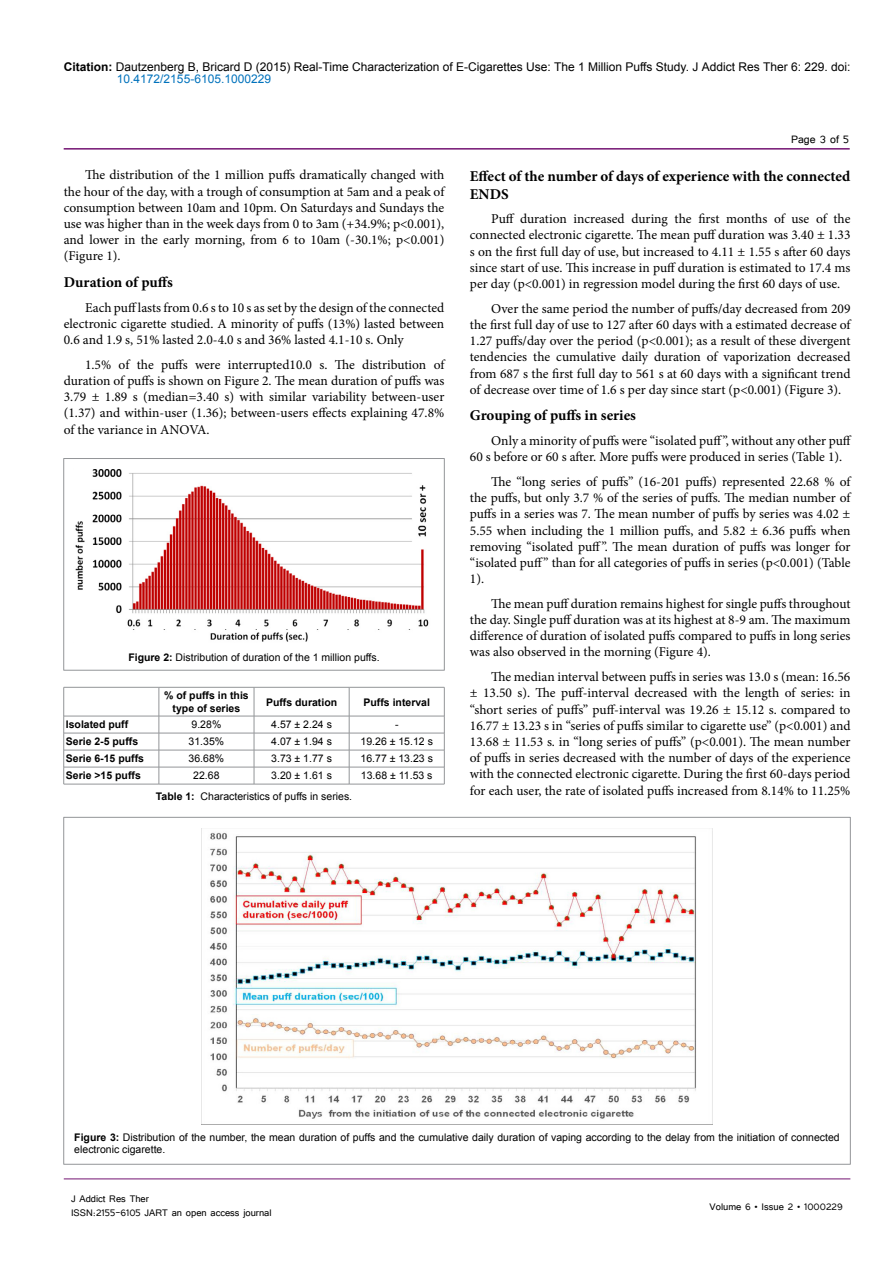
<style>
.page{position:relative;width:893px;height:1263px;background:#fff}
.page>*{position:absolute;margin:0;border:0;box-sizing:border-box;transform-origin:0 0}
.SSH{font:700 15px/18px "Minion Pro";color:#000}
.t1{font:13.5px/16.2px "Minion Pro";color:#000;text-align:justify}
.t2{font:13.5px "Tunga";color:#000}
.t3{font:12px/12.6px "Arial";color:#000}
.t4{font:12px/14.4px "Tunga";color:#000}
.No_Spacing{font:10.5px/12.6px "Arial";color:#000}
.t5{font:700 10.5px/12.6px "Arial";color:#000;text-align:center}
.s1{font-weight:700}
.s2{color:#0072bc}
</style>
<div class="page">
<hr style="left:64px;top:148px;width:786px;height:2px;background:#741472">
<hr style="left:64px;top:1179px;width:786px;height:1px;background:#741472">
<div style="left:64px;top:458px;width:380px;height:212px;border:1px solid #939598"></div>
<img style="left:75px;top:469px;width:354px;height:173px">
<img style="left:209px;top:832px;width:487px;height:287px">
<hr style="left:64px;top:687px;width:95px;height:1px;background:#939598">
<hr style="left:159px;top:687px;width:95px;height:1px;background:#939598">
<hr style="left:254px;top:687px;width:95px;height:1px;background:#939598">
<hr style="left:349px;top:687px;width:95px;height:1px;background:#939598">
<hr style="left:64px;top:716px;width:95px;height:1px;background:#939598">
<hr style="left:159px;top:716px;width:95px;height:1px;background:#939598">
<hr style="left:254px;top:716px;width:95px;height:1px;background:#939598">
<hr style="left:349px;top:716px;width:95px;height:1px;background:#939598">
<hr style="left:64px;top:733px;width:95px;height:1px;background:#939598">
<hr style="left:159px;top:733px;width:95px;height:1px;background:#939598">
<hr style="left:254px;top:733px;width:95px;height:1px;background:#939598">
<hr style="left:349px;top:733px;width:95px;height:1px;background:#939598">
<hr style="left:64px;top:750px;width:95px;height:1px;background:#939598">
<hr style="left:159px;top:750px;width:95px;height:1px;background:#939598">
<hr style="left:254px;top:750px;width:95px;height:1px;background:#939598">
<hr style="left:349px;top:750px;width:95px;height:1px;background:#939598">
<hr style="left:64px;top:767px;width:95px;height:1px;background:#939598">
<svg style="left:63px;top:687px;width:1px;height:97px"></svg>
<hr style="left:159px;top:767px;width:95px;height:1px;background:#939598">
<svg style="left:159px;top:687px;width:1px;height:97px"></svg>
<hr style="left:254px;top:767px;width:95px;height:1px;background:#939598">
<svg style="left:254px;top:687px;width:1px;height:97px"></svg>
<hr style="left:349px;top:767px;width:95px;height:1px;background:#939598">
<svg style="left:349px;top:687px;width:1px;height:97px"></svg>
<svg style="left:444px;top:687px;width:1px;height:97px"></svg>
<hr style="left:64px;top:784px;width:95px;height:1px;background:#939598">
<hr style="left:159px;top:784px;width:95px;height:1px;background:#939598">
<hr style="left:254px;top:784px;width:95px;height:1px;background:#939598">
<hr style="left:349px;top:784px;width:95px;height:1px;background:#939598">
<p class="t3" style="left:117px;top:60px;width:735px;text-indent:-53px"><span class="s1">Citation:</span> Dautzenberg B, Bricard D (2015) Real-Time Characterization of E-Cigarettes Use: The 1 Million Puffs Study. J Addict Res Ther 6: 229. doi:<br><span class="s2">10.4172/2155-6105.1000229</span></p>
<p class="t1" style="left:64px;top:167px;width:382px;text-indent:21px">The distribution of the 1 million puffs dramatically changed with the hour of the day, with a trough of consumption at 5am and a peak of consumption between 10am and 10pm. On Saturdays and Sundays the use was higher than in the week days from 0 to 3am (+34.9%; p&lt;0.001), and lower in the early morning, from 6 to 10am (-30.1%; p&lt;0.001) (Figure 1).</p>
<p class="SSH" style="left:64px;top:273px;width:111px">Duration of puffs</p>
<p class="t1" style="left:64px;top:299px;width:382px;text-indent:21px">Each puff lasts from 0.6 s to 10 s as set by the design of the connected electronic cigarette studied. A minority of puffs (13%) lasted between 0.6 and 1.9 s, 51% lasted 2.0-4.0 s and 36% lasted 4.1-10 s. Only</p>
<p class="t1" style="left:64px;top:356px;width:382px;text-indent:21px">1.5% of the puffs were interrupted10.0 s. The distribution of duration of puffs is shown on Figure 2. The mean duration of puffs was 3.79 ± 1.89 s (median=3.40 s) with similar variability between-user (1.37) and within-user (1.36); between-users effects explaining 47.8% of the variance in ANOVA.</p>
<p class="No_Spacing" style="left:128px;top:651px;width:253px"><span class="s1">Figure 2:</span> Distribution of duration of the 1 million puffs.</p>
<p class="t5" style="left:164px;top:689px;width:86px">% of puffs in this type of series</p>
<p class="t5" style="left:266px;top:696px;width:73px">Puffs duration</p>
<p class="t5" style="left:363px;top:696px;width:68px">Puffs interval</p>
<p class="t5" style="left:66px;top:719px;width:64px">Isolated puff</p>
<p class="No_Spacing" style="left:192px;top:718px;width:31px">9.28%</p>
<p class="No_Spacing" style="left:271px;top:718px;width:62px">4.57 ± 2.24 s</p>
<p class="No_Spacing" style="left:395px;top:718px;width:5px">-</p>
<p class="t5" style="left:66px;top:736px;width:74px">Serie 2-5 puffs</p>
<p class="No_Spacing" style="left:189px;top:735px;width:37px">31.35%</p>
<p class="No_Spacing" style="left:271px;top:735px;width:62px">4.07 ± 1.94 s</p>
<p class="No_Spacing" style="left:361px;top:735px;width:74px">19.26 ± 15.12 s</p>
<p class="t5" style="left:66px;top:753px;width:80px">Serie 6-15 puffs</p>
<p class="No_Spacing" style="left:189px;top:752px;width:37px">36.68%</p>
<p class="No_Spacing" style="left:271px;top:752px;width:62px">3.73 ± 1.77 s</p>
<p class="No_Spacing" style="left:361px;top:752px;width:74px">16.77 ± 13.23 s</p>
<p class="t5" style="left:66px;top:770px;width:76px">Serie &gt;15 puffs</p>
<p class="No_Spacing" style="left:193px;top:769px;width:28px">22.68</p>
<p class="No_Spacing" style="left:271px;top:769px;width:62px">3.20 ± 1.61 s</p>
<p class="No_Spacing" style="left:361px;top:769px;width:73px">13.68 ± 11.53 s</p>
<p class="No_Spacing" style="left:156px;top:790px;width:198px"><span class="s1">Table 1:</span> Characteristics of puffs in series.</p>
<p class="t2" style="left:791px;top:131px;width:59px">Page 3 of 5</p>
<p class="SSH" style="left:470px;top:167px;width:382px">Effect of the number of days of experience with the connected<br>ENDS</p>
<p class="t1" style="left:470px;top:211px;width:382px;text-indent:21px">Puff duration increased during the first months of use of the connected electronic cigarette. The mean puff duration was 3.40 ± 1.33 s on the first full day of use, but increased to 4.11 ± 1.55 s after 60 days since start of use. This increase in puff duration is estimated to 17.4 ms per day (p&lt;0.001) in regression model during the first 60 days of use.</p>
<p class="t1" style="left:470px;top:300px;width:382px;text-indent:21px">Over the same period the number of puffs/day decreased from 209 the first full day of use to 127 after 60 days with a estimated decrease of 1.27 puffs/day over the period (p&lt;0.001); as a result of these divergent tendencies the cumulative daily duration of vaporization decreased from 687 s the first full day to 561 s at 60 days with a significant trend of decrease over time of 1.6 s per day since start (p&lt;0.001) (Figure 3).</p>
<p class="SSH" style="left:470px;top:406px;width:168px">Grouping of puffs in series</p>
<p class="t1" style="left:470px;top:433px;width:383px;text-indent:21px">Only a minority of puffs were “isolated puff”, without any other puff<br>60 s before or 60 s after. More puffs were produced in series (Table 1).</p>
<p class="t1" style="left:470px;top:474px;width:382px;text-indent:21px">The “long series of puffs” (16-201 puffs) represented 22.68 % of the puffs, but only 3.7 % of the series of puffs. The median number of puffs in a series was 7. The mean number of puffs by series was 4.02 ± 5.55 when including the 1 million puffs, and 5.82 ± 6.36 puffs when removing “isolated puff”. The mean duration of puffs was longer for “isolated puff” than for all categories of puffs in series (p&lt;0.001) (Table 1).</p>
<p class="t1" style="left:470px;top:595px;width:382px;text-indent:21px">The mean puff duration remains highest for single puffs throughout the day. Single puff duration was at its highest at 8-9 am. The maximum difference of duration of isolated puffs compared to puffs in long series was also observed in the morning (Figure 4).</p>
<p class="t1" style="left:470px;top:669px;width:382px;text-indent:21px">The median interval between puffs in series was 13.0 s (mean: 16.56 ± 13.50 s). The puff-interval decreased with the length of series: in “short series of puffs” puff-interval was 19.26 ± 15.12 s. compared to 16.77 ± 13.23 s in “series of puffs similar to cigarette use” (p&lt;0.001) and 13.68 ± 11.53 s. in “long series of puffs” (p&lt;0.001). The mean number of puffs in series decreased with the number of days of the experience with the connected electronic cigarette. During the first 60-days period for each user, the rate of isolated puffs increased from 8.14% to 11.25%</p>
<p class="No_Spacing" style="left:74px;top:1131px;width:767px"><span class="s1">Figure 3:</span> Distribution of the number, the mean duration of puffs and the cumulative daily duration of vaping according to the delay from the initiation of connected electronic cigarette.</p>
<p class="t4" style="left:71px;top:1190px;width:202px">J Addict Res Ther<br>ISSN:2155-6105 JART an open access journal</p>
<p class="t4" style="left:709px;top:1199px;width:135px">Volume 6 • Issue 2 • 1000229</p>
</div>
